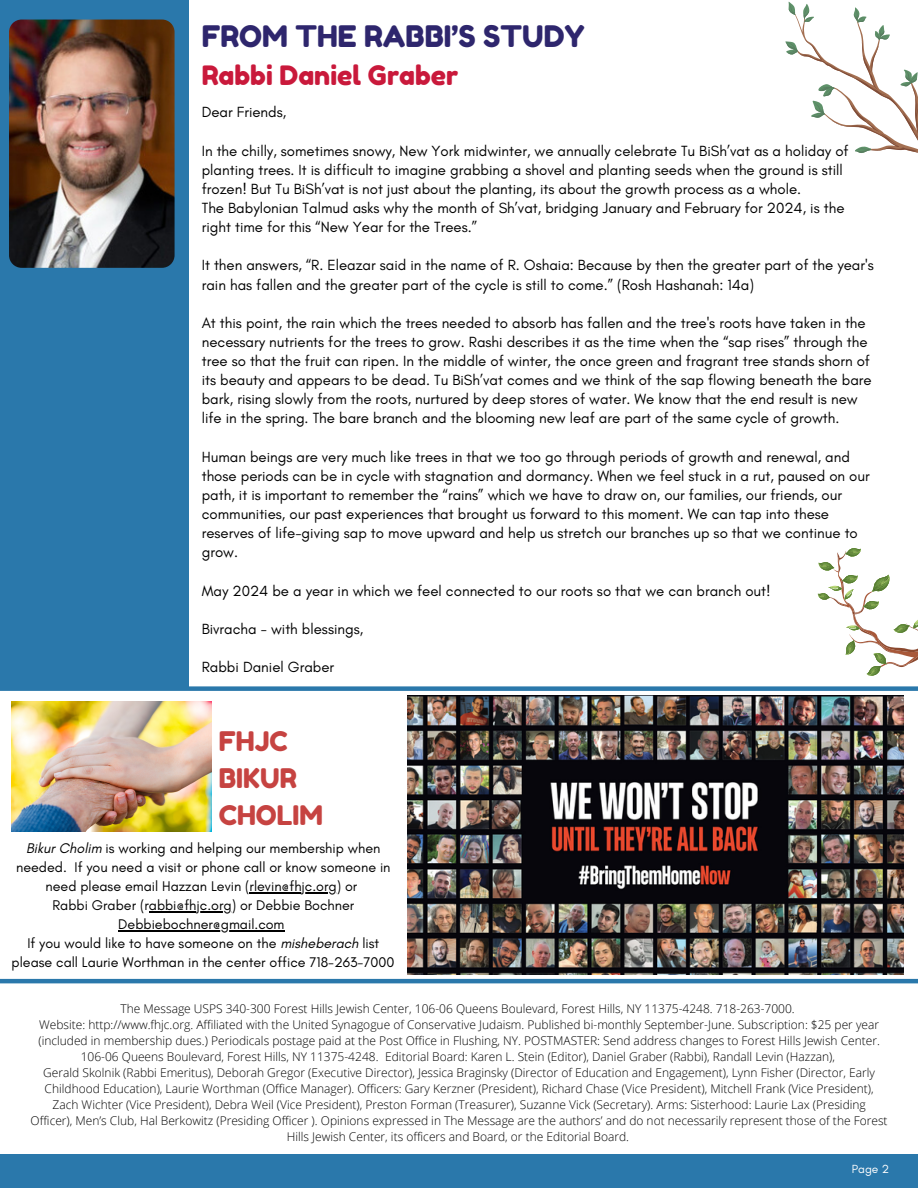
<style>
.page{position:relative;width:918px;height:1188px;background:#fff}
.page>*{position:absolute;margin:0;border:0;box-sizing:border-box;transform-origin:0 0}
.t1{font:29.7px "Fredoka One";color:#2e266d}
.t2{font:27px "Fredoka One";color:#c64341}
.t3{font:26.7px "Fredoka One";color:#c9193b}
.t4{font:15px/19.2px "Glacial Indifference";color:#000}
.t5{font:14.25px/19.2px "Glacial Indifference";color:#000;text-align:center}
.t6{font:300 12px/16px "Open Sans";color:#000;text-align:center}
.t7{font:12px "Glacial Indifference";color:#fff}
.s1{font-style:italic}
</style>
<div class="page">
<div style="left:0;top:0;width:189px;height:689px;background:#2a78ab"></div>
<div style="left:0;top:1155px;width:918px;height:33px;background:#2a78ab"></div>
<img style="left:9px;top:20px;width:166px;height:248px;border-radius:13px">
<hr style="left:0;top:979px;width:918px;height:4px;background:#2a78ab">
<img style="left:12px;top:701px;width:200px;height:131px">
<div style="left:0;top:686px;width:918px;height:5px;background:#2a78ab"></div>
<img style="left:408px;top:695px;width:496px;height:279px">
<svg style="left:817px;top:548px;width:101px;height:128px"></svg>
<svg style="left:786px;top:2px;width:132px;height:151px"></svg>
<hr style="left:250px;top:892px;width:87px;height:1px;background:#000">
<hr style="left:149px;top:911px;width:83px;height:1px;background:#000">
<hr style="left:118px;top:930px;width:167px;height:1px;background:#000">
<p class="t1" style="left:202px;top:18px;width:385px">FROM THE RABBI’S STUDY</p>
<p class="t3" style="left:202px;top:59px;width:258px">Rabbi Daniel Graber</p>
<p class="t4" style="left:202px;top:103px;width:86px">Dear Friends,</p>
<p class="t4" style="left:202px;top:141px;width:648px">In the chilly, sometimes snowy, New York midwinter, we annually celebrate Tu BiSh’vat as a holiday of planting trees. It is difficult to imagine grabbing a shovel and planting seeds when the ground is still frozen! But Tu BiSh’vat is not just about the planting, its about the growth process as a whole.</p>
<p class="t4" style="left:202px;top:198px;width:644px">The Babylonian Talmud asks why the month of Sh’vat, bridging January and February for 2024, is the right time for this “New Year for the Trees.”</p>
<p class="t4" style="left:202px;top:256px;width:674px">It then answers, “R. Eleazar said in the name of R. Oshaia: Because by then the greater part of the year's rain has fallen and the greater part of the cycle is still to come.” (Rosh Hashanah: 14a)</p>
<p class="t4" style="left:202px;top:313px;width:672px">At this point, the rain which the trees needed to absorb has fallen and the tree's roots have taken in the necessary nutrients for the trees to grow. Rashi describes it as the time when the “sap rises” through the tree so that the fruit can ripen. In the middle of winter, the once green and fragrant tree stands shorn of its beauty and appears to be dead. Tu BiSh’vat comes and we think of the sap flowing beneath the bare bark, rising slowly from the roots, nurtured by deep stores of water. We know that the end result is new life in the spring. The bare branch and the blooming new leaf are part of the same cycle of growth.</p>
<p class="t4" style="left:202px;top:447px;width:670px">Human beings are very much like trees in that we too go through periods of growth and renewal, and those periods can be in cycle with stagnation and dormancy. When we feel stuck in a rut, paused on our path, it is important to remember the “rains” which we have to draw on, our families, our friends, our communities, our past experiences that brought us forward to this moment. We can tap into these reserves of life-giving sap to move upward and help us stretch our branches up so that we continue to grow.</p>
<p class="t4" style="left:202px;top:581px;width:570px">May 2024 be a year in which we feel connected to our roots so that we can branch out!</p>
<p class="t4" style="left:202px;top:619px;width:163px">Bivracha - with blessings,</p>
<p class="t4" style="left:202px;top:657px;width:134px">Rabbi Daniel Graber</p>
<p class="t2" style="left:219px;top:725px;width:71px">FHJC</p>
<p class="t2" style="left:219px;top:762px;width:80px">BIKUR</p>
<p class="t2" style="left:219px;top:799px;width:106px">CHOLIM</p>
<p class="t5" style="left:16px;top:838px;width:376px"><span class="s1">Bikur Cholim</span> is working and helping our membership when needed. If you need a visit or phone call or know someone in need please email Hazzan Levin (rlevin@fhjc.org) or</p>
<p class="t5" style="left:53px;top:896px;width:303px">Rabbi Graber (rabbi@fhjc.org) or Debbie Bochner<br>Debbiebochner@gmail.com</p>
<p class="t5" style="left:12px;top:934px;width:384px">If you would like to have someone on the <span class="s1">misheberach</span> list please call Laurie Worthman in the center office 718-263-7000</p>
<p class="t6" style="left:121px;top:1001px;width:676px">The Message USPS 340-300 Forest Hills Jewish Center, 106-06 Queens Boulevard, Forest Hills, NY 11375-4248. 718-263-7000.</p>
<p class="t6" style="left:38px;top:1017px;width:843px">Website: http://www.fhjc.org. Affiliated with the United Synagogue of Conservative Judaism. Published bi-monthly September-June. Subscription: $25 per year (included in membership dues.) Periodicals postage paid at the Post Office in Flushing, NY. POSTMASTER: Send address changes to Forest Hills Jewish Center.<br>106-06 Queens Boulevard, Forest Hills, NY 11375-4248. Editorial Board: Karen L. Stein (Editor), Daniel Graber (Rabbi), Randall Levin (Hazzan),</p>
<p class="t6" style="left:31px;top:1065px;width:858px">Gerald Skolnik (Rabbi Emeritus), Deborah Gregor (Executive Director), Jessica Braginsky (Director of Education and Engagement), Lynn Fisher (Director, Early Childhood Education), Laurie Worthman (Office Manager). Officers: Gary Kerzner (President), Richard Chase (Vice President), Mitchell Frank (Vice President), Zach Wichter (Vice President), Debra Weil (Vice President), Preston Forman (Treasurer), Suzanne Vick (Secretary). Arms: Sisterhood: Laurie Lax (Presiding Officer), Men’s Club, Hal Berkowitz (Presiding Officer ). Opinions expressed in The Message are the authors’ and do not necessarily represent those of the Forest Hills Jewish Center, its officers and Board, or the Editorial Board.</p>
<p class="t7" style="left:852px;top:1161px;width:39px">Page 2</p>
</div>
